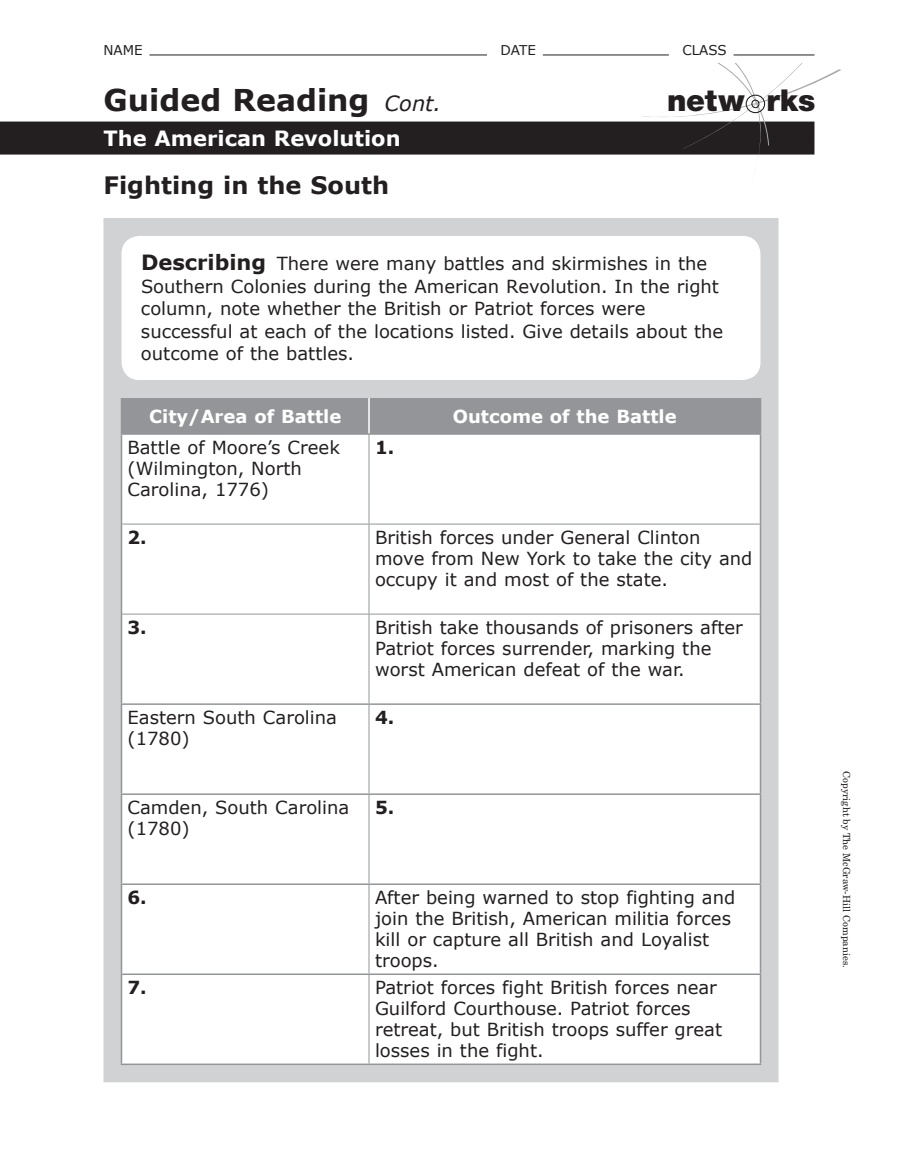
<style>
.page{position:relative;width:918px;height:1175px;background:#fff}
.page>*{position:absolute;margin:0;border:0;box-sizing:border-box;transform-origin:0 0}
.t1{font:900 30.15px "Helvetica Neue LT Std";color:#231f20}
.t2{font:700 30px "Verdana";color:#231f20}
.Asset_HA__R_indent{font:700 24px "Verdana";color:#231f20}
.t3{font:700 21px "Verdana";color:#fff}
.Table_TX__l{font:18px/21px "Verdana";color:#231f20}
.TableHA_white__c{font:700 18px "Verdana";color:#fff}
.Table_TX__l-2{font:700 18px "Verdana";color:#231f20}
.t4{font:13.5px "Verdana";color:#231f20}
.t5{font:9.75px "New Century Schlbk LT Std";color:#231f20}
.s1{font-weight:400;font-style:italic;font-size:21px}
.s2{font-weight:700;font-size:21px}
</style>
<div class="page">
<hr style="left:149px;top:55px;width:338px;height:1px;background:#231f20">
<hr style="left:543px;top:55px;width:126px;height:1px;background:#231f20">
<hr style="left:734px;top:55px;width:80px;height:1px;background:#231f20">
<div style="left:0;top:122px;width:814px;height:32px;background:#231f20"></div>
<div style="left:104px;top:218px;width:674px;height:864px;background:#d1d2d4"></div>
<div style="left:122px;top:398px;width:638px;height:35px;background:#939598"></div>
<svg style="left:122px;top:435px;width:638px;height:628px"></svg>
<hr style="left:121px;top:433px;width:248px;height:2px;background:#939598">
<hr style="left:369px;top:433px;width:392px;height:2px;background:#939598">
<hr style="left:369px;top:435px;width:1px;height:88px;background:#939598">
<hr style="left:122px;top:523px;width:247px;height:1px;background:#939598">
<hr style="left:369px;top:523px;width:391px;height:1px;background:#939598">
<hr style="left:369px;top:524px;width:1px;height:89px;background:#939598">
<hr style="left:122px;top:613px;width:247px;height:1px;background:#939598">
<hr style="left:369px;top:613px;width:391px;height:1px;background:#939598">
<hr style="left:369px;top:614px;width:1px;height:89px;background:#939598">
<hr style="left:369px;top:705px;width:1px;height:88px;background:#939598">
<hr style="left:369px;top:795px;width:1px;height:88px;background:#939598">
<hr style="left:369px;top:885px;width:1px;height:88px;background:#939598">
<hr style="left:369px;top:975px;width:1px;height:88px;background:#939598">
<hr style="left:121px;top:398px;width:1px;height:35px;background:#939598">
<hr style="left:760px;top:398px;width:1px;height:35px;background:#939598">
<hr style="left:121px;top:435px;width:1px;height:89px;background:#939598">
<hr style="left:760px;top:435px;width:1px;height:89px;background:#939598">
<hr style="left:121px;top:524px;width:1px;height:90px;background:#939598">
<hr style="left:760px;top:524px;width:1px;height:90px;background:#939598">
<hr style="left:121px;top:614px;width:1px;height:89px;background:#939598">
<hr style="left:760px;top:614px;width:1px;height:89px;background:#939598">
<hr style="left:121px;top:703px;width:248px;height:2px;background:#939598">
<hr style="left:121px;top:705px;width:1px;height:88px;background:#939598">
<hr style="left:369px;top:703px;width:392px;height:2px;background:#939598">
<hr style="left:760px;top:705px;width:1px;height:88px;background:#939598">
<hr style="left:121px;top:793px;width:248px;height:2px;background:#939598">
<hr style="left:121px;top:795px;width:1px;height:88px;background:#939598">
<hr style="left:369px;top:793px;width:392px;height:2px;background:#939598">
<hr style="left:760px;top:795px;width:1px;height:88px;background:#939598">
<hr style="left:121px;top:883px;width:248px;height:2px;background:#939598">
<hr style="left:121px;top:885px;width:1px;height:88px;background:#939598">
<hr style="left:369px;top:883px;width:392px;height:2px;background:#939598">
<hr style="left:760px;top:885px;width:1px;height:88px;background:#939598">
<hr style="left:121px;top:973px;width:248px;height:2px;background:#939598">
<hr style="left:121px;top:975px;width:1px;height:88px;background:#939598">
<hr style="left:369px;top:973px;width:392px;height:2px;background:#939598">
<hr style="left:760px;top:975px;width:1px;height:88px;background:#939598">
<hr style="left:121px;top:1063px;width:248px;height:2px;background:#939598">
<hr style="left:369px;top:1063px;width:392px;height:2px;background:#939598">
<hr style="left:368px;top:398px;width:2px;height:35px;background:#fff">
<div style="left:122px;top:236px;width:638px;height:144px;background:#fff;border-radius:18px"></div>
<svg style="left:640px;top:63px;width:202px;height:93px"></svg>
<p class="t4" style="left:104px;top:42px;width:41px">NAME</p>
<p class="t4" style="left:500px;top:42px;width:37px">DATE</p>
<p class="t4" style="left:682px;top:42px;width:46px">CLASS</p>
<h2 class="t2" style="left:104px;top:81px;width:339px">Guided Reading <span class="s1">Cont.</span></h2>
<p class="t3" style="left:104px;top:125px;width:299px">The American Revolution</p>
<p class="Asset_HA__R_indent" style="left:104px;top:170px;width:287px">Fighting in the South</p>
<h1 class="t1" style="left:667px;top:83px;width:150px">netw rks</h1>
<p class="Table_TX__l" style="left:141px;top:252px;width:584px;line-height:22.5px"><span class="s2">Describing</span> There were many battles and skirmishes in the Southern Colonies during the American Revolution. In the right column, note whether the British or Patriot forces were successful at each of the locations listed. Give details about the outcome of the battles.</p>
<p class="TableHA_white__c" style="left:149px;top:404px;width:194px">City/Area of Battle</p>
<p class="TableHA_white__c" style="left:453px;top:404px;width:225px">Outcome of the Battle</p>
<p class="Table_TX__l" style="left:128px;top:437px;width:214px">Battle of Moore’s Creek (Wilmington, North<br>Carolina, 1776)</p>
<p class="Table_TX__l-2" style="left:375px;top:435px;width:21px">1.</p>
<p class="Table_TX__l-2" style="left:128px;top:525px;width:21px">2.</p>
<p class="Table_TX__l" style="left:375px;top:527px;width:379px">British forces under General Clinton move from New York to take the city and occupy it and most of the state.</p>
<p class="Table_TX__l-2" style="left:128px;top:615px;width:21px">3.</p>
<p class="Table_TX__l" style="left:375px;top:617px;width:369px">British take thousands of prisoners after<br>Patriot forces surrender, marking the worst American defeat of the war.</p>
<p class="Table_TX__l" style="left:128px;top:707px;width:211px">Eastern South Carolina (1780)</p>
<p class="Table_TX__l-2" style="left:375px;top:705px;width:21px">4.</p>
<p class="Table_TX__l" style="left:128px;top:797px;width:223px">Camden, South Carolina (1780)</p>
<p class="Table_TX__l-2" style="left:375px;top:795px;width:21px">5.</p>
<p class="Table_TX__l-2" style="left:128px;top:885px;width:21px">6.</p>
<p class="Table_TX__l" style="left:375px;top:887px;width:362px">After being warned to stop fighting and join the British, American militia forces kill or capture all British and Loyalist troops.</p>
<p class="Table_TX__l-2" style="left:128px;top:975px;width:21px">7.</p>
<p class="Table_TX__l" style="left:375px;top:977px;width:349px">Patriot forces fight British forces near Guilford Courthouse. Patriot forces retreat, but British troops suffer great losses in the fight.</p>
<p class="t5" style="left:853px;top:771px;width:198px;rotate:90deg">Copyright by The McGraw-Hill Companies.</p>
</div>
